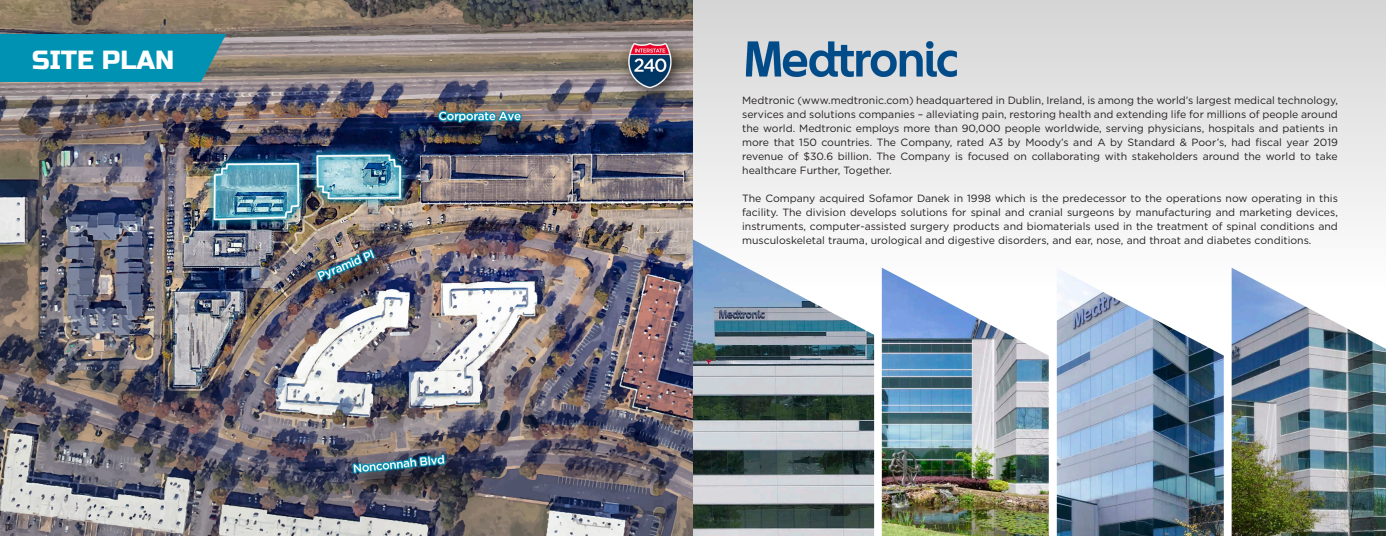
<style>
.page{position:relative;width:1386px;height:536px;background:#fff}
.page>*{position:absolute;margin:0;border:0;box-sizing:border-box;transform-origin:0 0}
.t1{font:26.25px "Russo One";color:#fff}
.t2{font:10.5px/14px "Gotham";color:#231f20;text-align:justify}
.t3{font:8.75px "Gotham";color:#231f20}
</style>
<div class="page">
<div style="left:693px;top:0;width:693px;height:288px;background:linear-gradient(to bottom,#d6d5d6,#fcfdfe)"></div>
<img style="left:0;top:0;width:693px;height:536px">
<svg style="left:0;top:34px;width:226px;height:48px"></svg>
<img style="left:742px;top:32px;width:215px;height:53px">
<img style="left:693px;top:239px;width:181px;height:297px">
<img style="left:882px;top:267px;width:167px;height:269px">
<img style="left:1057px;top:267px;width:167px;height:269px">
<img style="left:1232px;top:267px;width:154px;height:269px">
<p class="t1" style="left:32px;top:44px;width:144px">SITE PLAN</p>
<p class="t2" style="left:742px;top:93px;width:597px">Medtronic (www.medtronic.com) headquartered in Dublin, Ireland, is among the world’s largest medical technology, services and solutions companies – alleviating pain, restoring health and extending life for millions of people around the world. Medtronic employs more than 90,000 people worldwide, serving physicians, hospitals and patients in more that 150 countries. The Company, rated A3 by Moody’s and A by Standard &amp; Poor’s, had fiscal year 2019 revenue of $30.6 billion. The Company is focused on collaborating with stakeholders around the world to take healthcare Further, Together.</p>
<p class="t2" style="left:742px;top:191px;width:597px">The Company acquired Sofamor Danek in 1998 which is the predecessor to the operations now operating in this facility. The division develops solutions for spinal and cranial surgeons by manufacturing and marketing devices, instruments, computer-assisted surgery products and biomaterials used in the treatment of spinal conditions and musculoskeletal trauma, urological and digestive disorders, and ear, nose, and throat and diabetes conditions.</p>
<p class="t3" style="left:4px;top:521px;width:10px">18</p>
<p class="t3" style="left:1370px;top:521px;width:10px">19</p>
</div>
